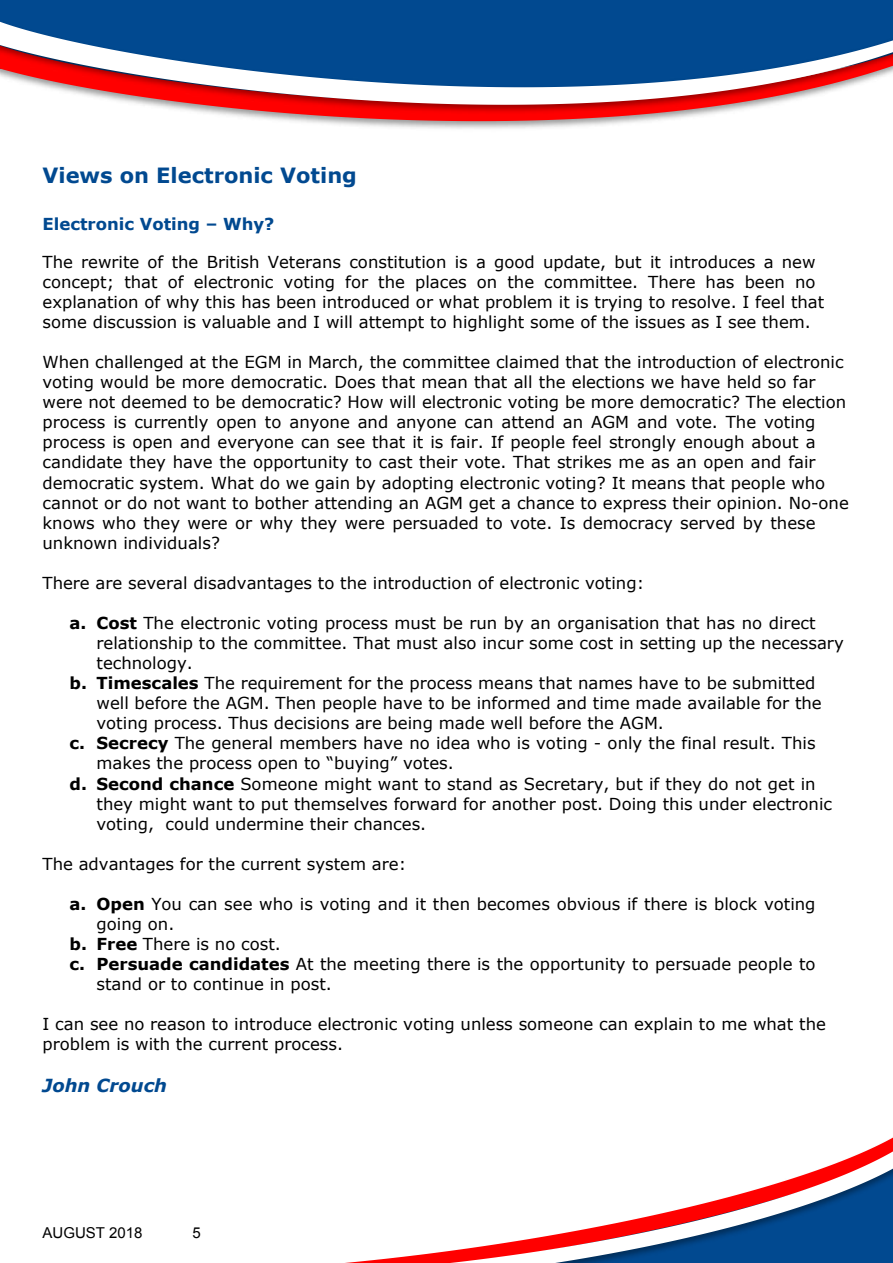
<style>
.page{position:relative;width:893px;height:1263px;background:#fff}
.page>*{position:absolute;margin:0;border:0;box-sizing:border-box;transform-origin:0 0}
.t1{font:700 21px "Verdana";color:#014990}
.t2{font:italic 700 18px "Verdana";color:#014990}
.t3{font:16.5px/20.1px "Verdana";color:#000}
.t4{font:700 16.5px "Verdana";color:#014990}
.t5{font:15px "Arial";color:#000}
.s1{font-weight:700}
</style>
<div class="page">
<img style="left:0;top:0;width:893px;height:129px">
<svg style="left:0;top:14px;width:893px;height:91px;fill:#014990"></svg>
<svg style="left:345px;top:1137px;width:548px;height:126px"></svg>
<p class="t1" style="left:43px;top:167px;width:316px">Views on Electronic Voting</p>
<p class="t4" style="left:43px;top:217px;width:233px">Electronic Voting – Why?</p>
<p class="t3" style="left:43px;top:253px;width:783px">The rewrite of the British Veterans constitution is a good update, but it introduces a new concept; that of electronic voting for the places on the committee. There has been no explanation of why this has been introduced or what problem it is trying to resolve. I feel that some discussion is valuable and I will attempt to highlight some of the issues as I see them.</p>
<p class="t3" style="left:43px;top:353px;width:808px">When challenged at the EGM in March, the committee claimed that the introduction of electronic voting would be more democratic. Does that mean that all the elections we have held so far were not deemed to be democratic? How will electronic voting be more democratic? The election process is currently open to anyone and anyone can attend an AGM and vote. The voting process is open and everyone can see that it is fair. If people feel strongly enough about a candidate they have the opportunity to cast their vote. That strikes me as an open and fair democratic system. What do we gain by adopting electronic voting? It means that people who cannot or do not want to bother attending an AGM get a chance to express their opinion. No-one knows who they were or why they were persuaded to vote. Is democracy served by these unknown individuals?</p>
<p class="t3" style="left:43px;top:574px;width:603px">There are several disadvantages to the introduction of electronic voting:</p>
<p class="t3" style="left:70px;top:614px;width:747px"><span class="s1">a. Cost</span> The electronic voting process must be run by an organisation that has no direct</p>
<p class="t3" style="left:97px;top:634px;width:749px">relationship to the committee. That must also incur some cost in setting up the necessary</p>
<p class="t3" style="left:97px;top:654px;width:98px">technology.</p>
<p class="t3" style="left:70px;top:674px;width:748px"><span class="s1">b. Timescales</span> The requirement for the process means that names have to be submitted</p>
<p class="t3" style="left:97px;top:695px;width:727px">well before the AGM. Then people have to be informed and time made available for the</p>
<p class="t3" style="left:97px;top:715px;width:569px">voting process. Thus decisions are being made well before the AGM.</p>
<p class="t3" style="left:70px;top:735px;width:748px"><span class="s1">c. Secrecy</span> The general members have no idea who is voting - only the final result. This</p>
<p class="t3" style="left:97px;top:755px;width:359px">makes the process open to “buying” votes.</p>
<p class="t3" style="left:70px;top:775px;width:748px"><span class="s1">d. Second chance</span> Someone might want to stand as Secretary, but if they do not get in</p>
<p class="t3" style="left:97px;top:795px;width:737px">they might want to put themselves forward for another post. Doing this under electronic</p>
<p class="t3" style="left:97px;top:815px;width:331px">voting, could undermine their chances.</p>
<p class="t3" style="left:43px;top:855px;width:365px">The advantages for the current system are:</p>
<p class="t3" style="left:70px;top:895px;width:747px"><span class="s1">a. Open</span> You can see who is voting and it then becomes obvious if there is block voting</p>
<p class="t3" style="left:97px;top:915px;width:79px">going on.</p>
<p class="t3" style="left:70px;top:935px;width:213px"><span class="s1">b. Free</span> There is no cost.</p>
<p class="t3" style="left:70px;top:955px;width:747px"><span class="s1">c. Persuade candidates</span> At the meeting there is the opportunity to persuade people to</p>
<p class="t3" style="left:97px;top:975px;width:237px">stand or to continue in post.</p>
<p class="t3" style="left:43px;top:1016px;width:785px">I can see no reason to introduce electronic voting unless someone can explain to me what the problem is with the current process.</p>
<p class="t2" style="left:43px;top:1078px;width:126px">John Crouch</p>
<p class="t5" style="left:43px;top:1227px;width:102px">AUGUST 2018</p>
<p class="t5" style="left:193px;top:1227px;width:10px">5</p>
</div>
